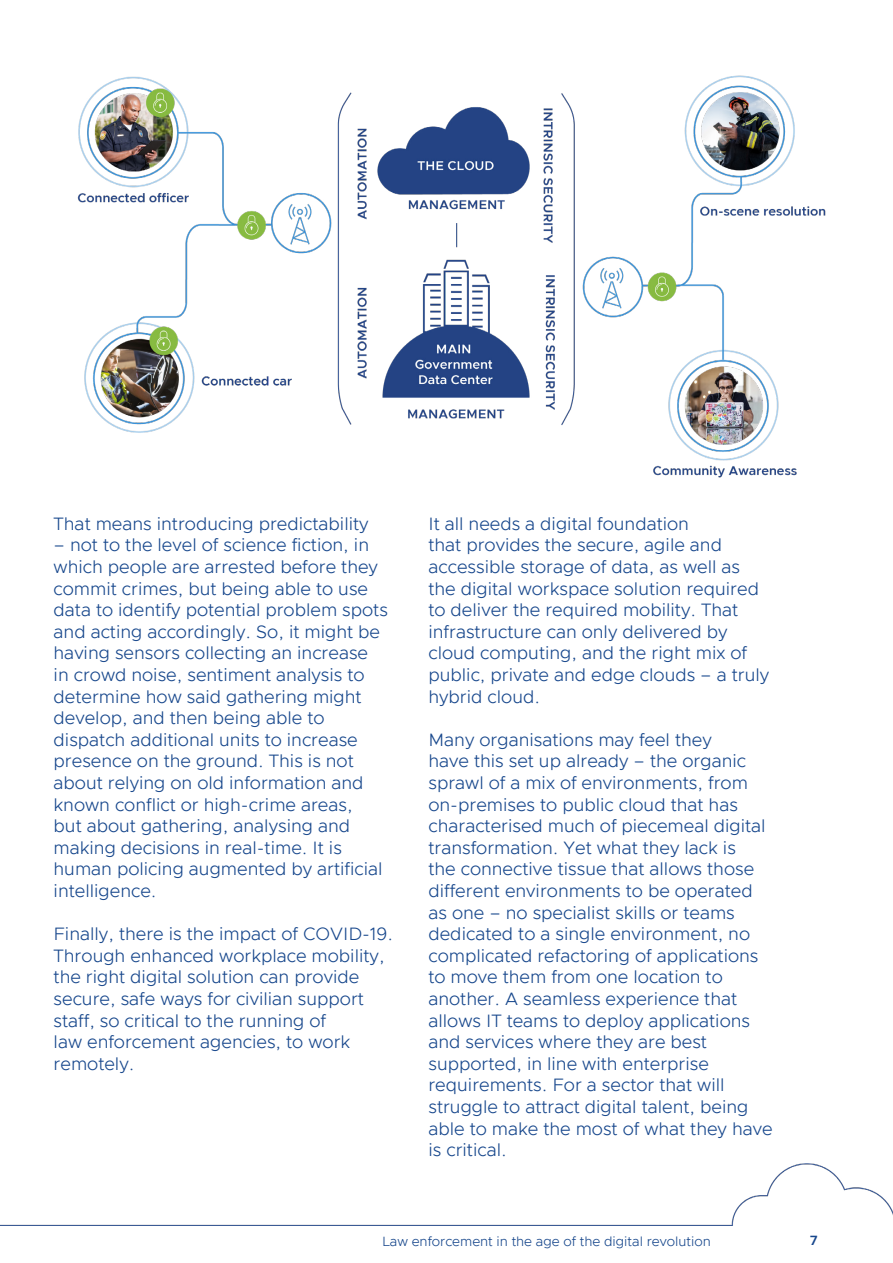
<style>
.page{position:relative;width:893px;height:1263px;background:#fff}
.page>*{position:absolute;margin:0;border:0;box-sizing:border-box;transform-origin:0 0}
.t1{font:300 18px/21.6px "Metropolis";color:#17478c}
.t2{font:300 13.5px "Metropolis";color:#17478c}
.t3{font:600 13.5px "Metropolis";color:#17478c}
</style>
<div class="page">
<img style="left:0;top:1163px;width:893px;height:62px">
<img style="left:77px;top:75px;width:749px;height:403px">
<p class="t1" style="left:54px;top:513px;width:317px">That means introducing predictability</p>
<p class="t1" style="left:54px;top:534px;width:336px">– not to the level of science fiction, in which people are arrested before they commit crimes, but being able to use data to identify potential problem spots and acting accordingly. So, it might be having sensors collecting an increase<br>in crowd noise, sentiment analysis to determine how said gathering might develop, and then being able to dispatch additional units to increase presence on the ground. This is not about relying on old information and known conflict or high-crime areas,<br>but about gathering, analysing and making decisions in real-time. It is human policing augmented by artificial intelligence.</p>
<p class="t1" style="left:54px;top:923px;width:341px">Finally, there is the impact of COVID-19.<br>Through enhanced workplace mobility, the right digital solution can provide secure, safe ways for civilian support staff, so critical to the running of<br>law enforcement agencies, to work remotely.</p>
<p class="t1" style="left:428px;top:513px;width:342px">It all needs a digital foundation<br>that provides the secure, agile and accessible storage of data, as well as the digital workspace solution required to deliver the required mobility. That infrastructure can only delivered by cloud computing, and the right mix of public, private and edge clouds – a truly hybrid cloud.</p>
<p class="t1" style="left:428px;top:729px;width:346px">Many organisations may feel they<br>have this set up already – the organic sprawl of a mix of environments, from on-premises to public cloud that has characterised much of piecemeal digital transformation. Yet what they lack is<br>the connective tissue that allows those different environments to be operated as one – no specialist skills or teams dedicated to a single environment, no complicated refactoring of applications to move them from one location to another. A seamless experience that allows IT teams to deploy applications and services where they are best supported, in line with enterprise requirements. For a sector that will struggle to attract digital talent, being able to make the most of what they have is critical.</p>
<p class="t2" style="left:382px;top:1233px;width:330px">Law enforcement in the age of the digital revolution</p>
<p class="t3" style="left:810px;top:1232px;width:9px">7</p>
</div>
